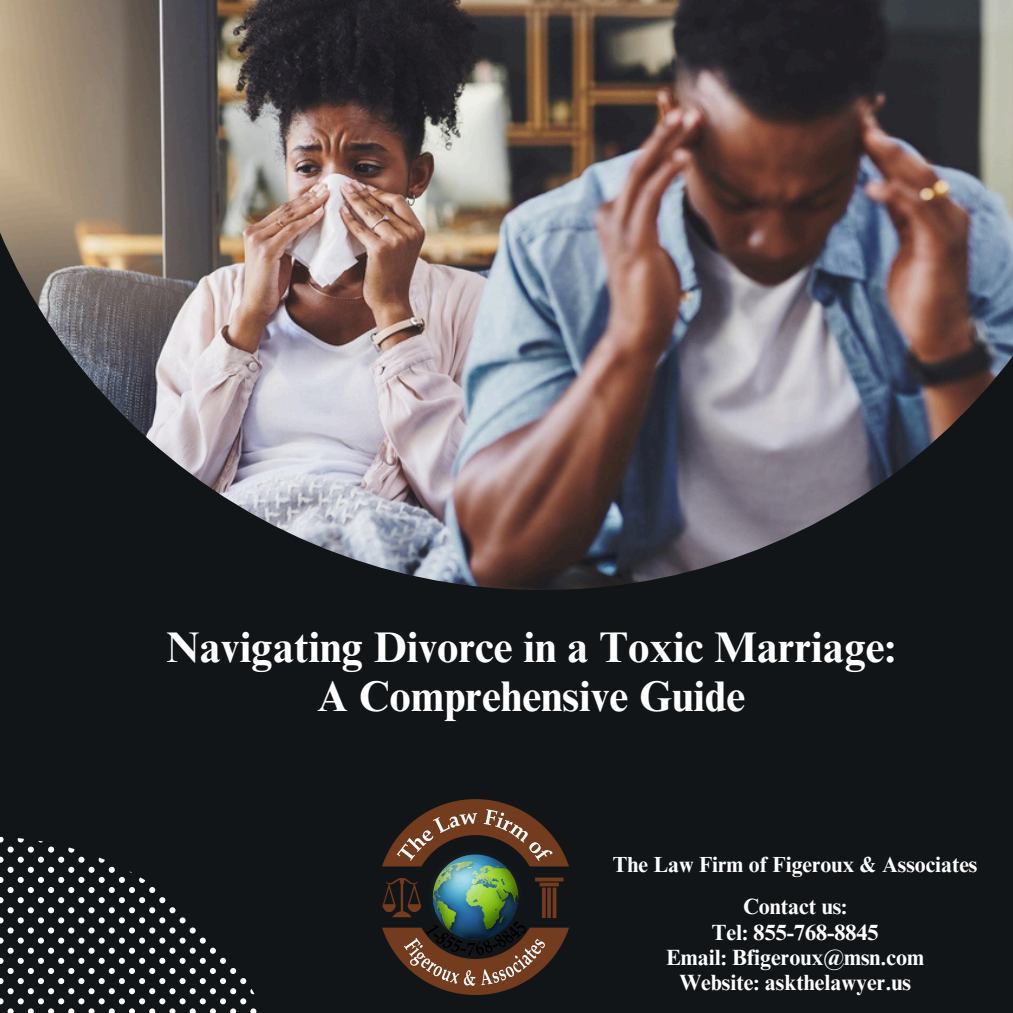
<style>
.page{position:relative;width:1013px;height:1013px;background:#fff}
.page>*{position:absolute;margin:0;border:0;box-sizing:border-box;transform-origin:0 0}
.t1{font:700 42.88px/49.2px "Times NRMT Pro";color:#fff;text-align:center}
.t2{font:700 22px "Times NRMT Pro";color:#fff}
.t3{font:700 21.88px "Times NRMT Pro";color:#fff}
</style>
<div class="page">
<div style="left:0;top:0;width:1012px;height:1012px;background:#121518"></div>
<img style="left:0;top:0;width:1012px;height:590px">
<svg style="left:0;top:836px;width:257px;height:176px"></svg>
<img style="left:382px;top:799px;width:187px;height:196px">
<p class="t1" style="left:166px;top:628px;width:731px">Navigating Divorce in a Toxic Marriage:<br>A Comprehensive Guide</p>
<p class="t3" style="left:613px;top:856px;width:366px">The Law Firm of Figeroux &amp; Associates</p>
<p class="t2" style="left:743px;top:898px;width:106px">Contact us:</p>
<p class="t2" style="left:711px;top:923px;width:168px">Tel: 855-768-8845</p>
<p class="t2" style="left:666px;top:949px;width:259px">Email: Bfigeroux@msn.com</p>
<p class="t2" style="left:679px;top:974px;width:233px">Website: askthelawyer.us</p>
</div>
